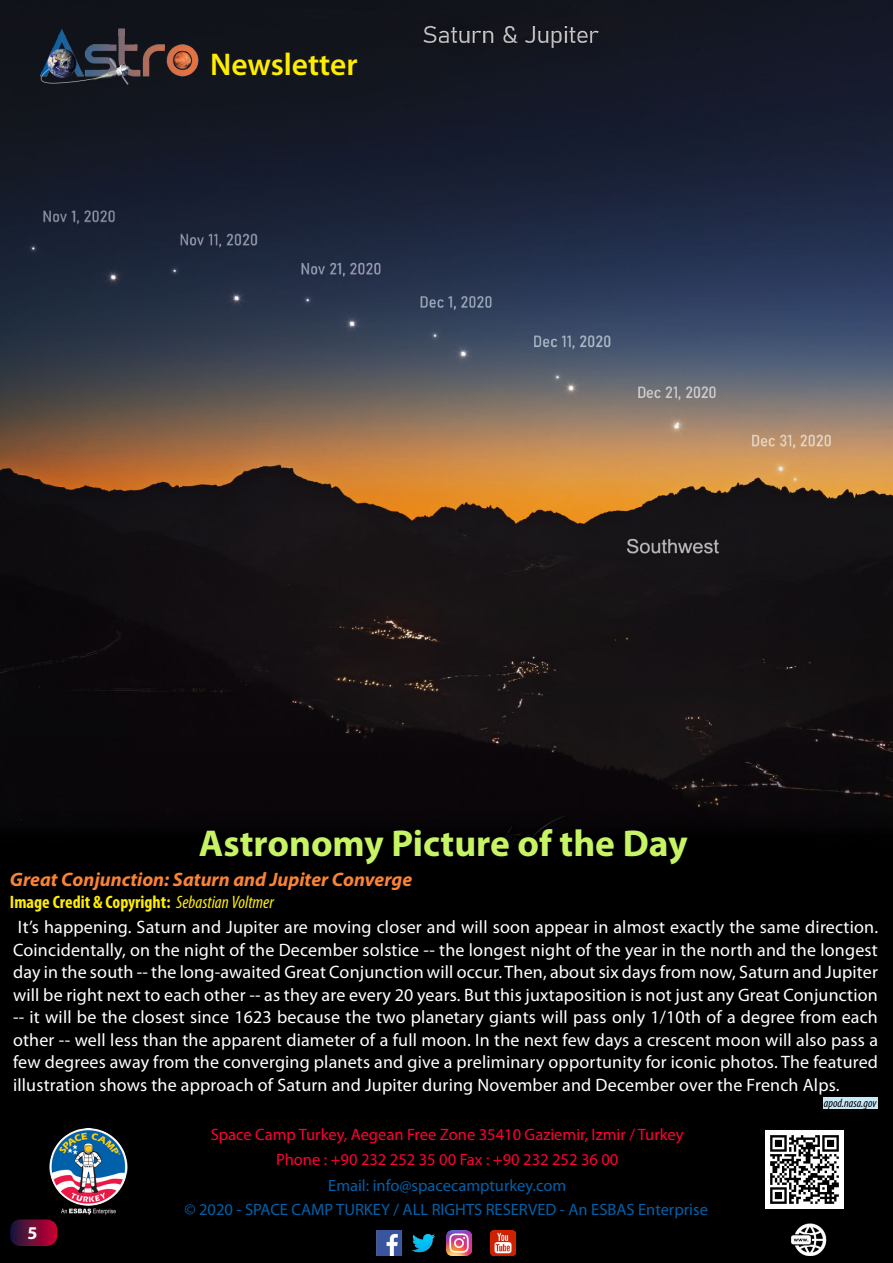
<style>
.page{position:relative;width:893px;height:1263px;background:#fff}
.page>*{position:absolute;margin:0;border:0;box-sizing:border-box;transform-origin:0 0}
.t1{font:700 37.5px "Myriad Pro";color:#c7f464}
.t2{font:600 31.5px "Myriad Pro";color:#ffed00}
.t3{font:italic 700 19.5px "Myriad Pro";color:#fa8334}
.t4{font:18px/22.5px "Myriad Pro";letter-spacing:.01em;color:#fff;text-align:justify}
.t5{font:700 condensed 18px "Myriad Pro";color:#ffed00}
.t6{font:700 18px "Myriad Pro";color:#fff}
.t7{font:16.5px/25.5px "Myriad Pro";color:#f03;text-align:center}
.t8{font:16.5px/24px "Myriad Pro";color:#0061aa;text-align:center}
.t9{font:italic condensed 12px "Myriad Pro";color:#000}
.s1{font-weight:400;font-style:italic}
</style>
<div class="page">
<img style="left:0;top:0;width:893px;height:828px">
<div style="left:0;top:828px;width:893px;height:435px;background:#000"></div>
<div style="left:824px;top:1097px;width:54px;height:12px;background:#c9e9f8"></div>
<img style="left:49px;top:1128px;width:79px;height:87px">
<img style="left:766px;top:1131px;width:78px;height:78px">
<img style="left:791px;top:1224px;width:35px;height:32px">
<img style="left:376px;top:1230px;width:26px;height:26px">
<img style="left:446px;top:1230px;width:26px;height:26px">
<img style="left:412px;top:1234px;width:23px;height:19px">
<img style="left:490px;top:1230px;width:25px;height:26px">
<svg style="left:10px;top:1219px;width:47px;height:27px"></svg>
<img style="left:35px;top:24px;width:169px;height:63px">
<h2 class="t2" style="left:210px;top:44px;width:149px">Newsletter</h2>
<h1 class="t1" style="left:199px;top:819px;width:490px">Astronomy Picture of the Day</h1>
<p class="t3" style="left:10px;top:867px;width:404px">Great Conjunction: Saturn and Jupiter Converge</p>
<p class="t5" style="left:10px;top:890px;width:265px">Image Credit &amp; Copyright: <span class="s1">Sebastian Voltmer</span></p>
<p class="t4" style="left:13px;top:916px;width:866px">It’s happening. Saturn and Jupiter are moving closer and will soon appear in almost exactly the same direction.<br>Coincidentally, on the night of the December solstice -- the longest night of the year in the north and the longest day in the south -- the long-awaited Great Conjunction will occur. Then, about six days from now, Saturn and Jupiter will be right next to each other -- as they are every 20 years. But this juxtaposition is not just any Great Conjunction -- it will be the closest since 1623 because the two planetary giants will pass only 1/10th of a degree from each other -- well less than the apparent diameter of a full moon. In the next few days a crescent moon will also pass a few degrees away from the converging planets and give a preliminary opportunity for iconic photos. The featured illustration shows the approach of Saturn and Jupiter during November and December over the French Alps.</p>
<p class="t9" style="left:824px;top:1095px;width:54px">apod.nasa.gov</p>
<p class="t7" style="left:211px;top:1121px;width:474px">Space Camp Turkey, Aegean Free Zone 35410 Gaziemir, Izmir / Turkey<br>Phone : +90 232 252 35 00 Fax : +90 232 252 36 00</p>
<p class="t8" style="left:184px;top:1173px;width:525px">Email: info@spacecampturkey.com<br>© 2020 - SPACE CAMP TURKEY / ALL RIGHTS RESERVED - An ESBAS Enterprise</p>
<p class="t6" style="left:28px;top:1221px;width:11px">5</p>
</div>
